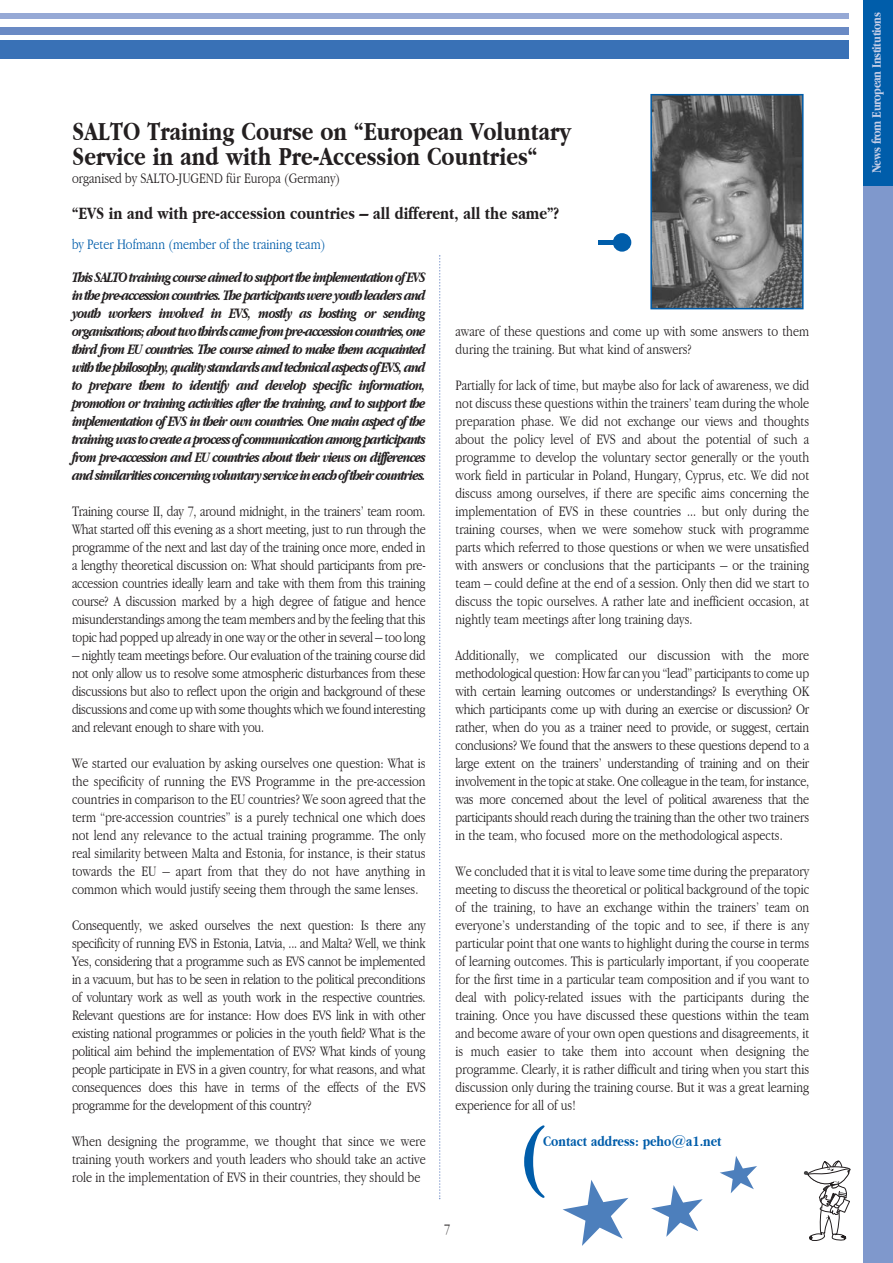
<style>
.page{position:relative;width:893px;height:1263px;background:#fff}
.page>*{position:absolute;margin:0;border:0;box-sizing:border-box;transform-origin:0 0}
.t1{font:700 condensed 82.5px "Garamond";color:#005daa}
.t2{font:700 condensed 27px/25.5px "Garamond";color:#231f20}
.t3{font:700 condensed 18px "Garamond";color:#231f20}
.t4{font:300 condensed 15px/18px "Garamond";color:#231f20;text-align:justify}
.t5{font:italic 700 condensed 15px/18px "Garamond";letter-spacing:-.06em;color:#231f20;text-align:justify}
.t6{font:300 condensed 15px "Garamond";color:#005daa}
.t7{font:700 condensed 15px "Garamond";color:#005daa}
.t8{font:700 condensed 13.5px "Garamond";letter-spacing:-.03em;color:#c6cfe9}
</style>
<div class="page">
<svg style="left:439px;top:255px;width:1px;height:944px"></svg>
<div style="left:863px;top:0;width:29px;height:1263px;background:#7f98cc"></div>
<div style="left:863px;top:0;width:29px;height:185px;background:#005daa"></div>
<svg style="left:803px;top:1160px;width:48px;height:81px"></svg>
<div style="left:0;top:40px;width:848px;height:19px;background:#3971b6"></div>
<div style="left:0;top:27px;width:848px;height:8px;background:#6a8ac4"></div>
<div style="left:0;top:13px;width:848px;height:6px;background:#96a9d5"></div>
<svg style="left:562px;top:1180px;width:66px;height:66px"></svg>
<svg style="left:720px;top:1156px;width:37px;height:37px"></svg>
<svg style="left:651px;top:1185px;width:51px;height:52px"></svg>
<img style="left:653px;top:97px;width:147px;height:209px">
<div style="left:650px;top:94px;width:153px;height:215px;border:2px solid #005daa"></div>
<div style="left:612px;top:233px;width:19px;height:19px;background:#005daa;border-radius:50%"></div>
<div style="left:598px;top:240px;width:20px;height:5px;background:#005daa"></div>
<h2 class="t2" style="left:72px;top:119px;width:501px">SALTO Training Course on “European Voluntary<br>Service in and with Pre-Accession Countries“</h2>
<p class="t4" style="left:72px;top:170px;width:270px">organised by SALTO-JUGEND für Europa (Germany)</p>
<p class="t3" style="left:72px;top:204px;width:488px">“EVS in and with pre-accession countries – all different, all the same”?</p>
<p class="t6" style="left:72px;top:236px;width:255px">by Peter Hofmann (member of the training team)</p>
<p class="t5" style="left:72px;top:268px;width:355px">This SALTO training course aimed to support the implementation of EVS in the pre-accession countries. The participants were youth leaders and youth workers involved in EVS, mostly as hosting or sending organisations; about two thirds came from pre-accession countries, one third from EU countries. The course aimed to make them acquainted with the philosophy, quality standards and technical aspects of EVS, and to prepare them to identify and develop specific information, promotion or training activities after the training, and to support the implementation of EVS in their own countries. One main aspect of the training was to create a process of communication among participants from pre-accession and EU countries about their views on differences and similarities concerning voluntary service in each of their countries.</p>
<p class="t4" style="left:72px;top:502px;width:355px">Training course II, day 7, around midnight, in the trainers’ team room.<br>What started off this evening as a short meeting, just to run through the programme of the next and last day of the training once more, ended in a lengthy theoretical discussion on: What should participants from pre&shy;accession countries ideally learn and take with them from this training course? A discussion marked by a high degree of fatigue and hence misunderstandings among the team members and by the feeling that this topic had popped up already in one way or the other in several – too long</p>
<p class="t4" style="left:72px;top:646px;width:355px">– nightly team meetings before. Our evaluation of the training course did not only allow us to resolve some atmospheric disturbances from these discussions but also to reflect upon the origin and background of these discussions and come up with some thoughts which we found interesting and relevant enough to share with you.</p>
<p class="t4" style="left:72px;top:754px;width:355px">We started our evaluation by asking ourselves one question: What is the specificity of running the EVS Programme in the pre-accession countries in comparison to the EU countries? We soon agreed that the term “pre-accession countries” is a purely technical one which does not lend any relevance to the actual training programme. The only real similarity between Malta and Estonia, for instance, is their status towards the EU – apart from that they do not have anything in common which would justify seeing them through the same lenses.</p>
<p class="t4" style="left:72px;top:916px;width:355px">Consequently, we asked ourselves the next question: Is there any specificity of running EVS in Estonia, Latvia, ... and Malta? Well, we think Yes, considering that a programme such as EVS cannot be implemented in a vacuum, but has to be seen in relation to the political preconditions of voluntary work as well as youth work in the respective countries.<br>Relevant questions are for instance: How does EVS link in with other existing national programmes or policies in the youth field? What is the political aim behind the implementation of EVS? What kinds of young people participate in EVS in a given country, for what reasons, and what consequences does this have in terms of the effects of the EVS programme for the development of this country?</p>
<p class="t4" style="left:72px;top:1132px;width:355px">When designing the programme, we thought that since we were training youth workers and youth leaders who should take an active role in the implementation of EVS in their countries, they should be</p>
<p class="t4" style="left:455px;top:322px;width:355px">aware of these questions and come up with some answers to them during the training. But what kind of answers?</p>
<p class="t4" style="left:455px;top:376px;width:355px">Partially for lack of time, but maybe also for lack of awareness, we did not discuss these questions within the trainers’ team during the whole preparation phase. We did not exchange our views and thoughts about the policy level of EVS and about the potential of such a programme to develop the voluntary sector generally or the youth work field in particular in Poland, Hungary, Cyprus, etc. We did not discuss among ourselves, if there are specific aims concerning the implementation of EVS in these countries ... but only during the training courses, when we were somehow stuck with programme parts which referred to those questions or when we were unsatisfied with answers or conclusions that the participants – or the training team – could define at the end of a session. Only then did we start to discuss the topic ourselves. A rather late and inefficient occasion, at nightly team meetings after long training days.</p>
<p class="t4" style="left:455px;top:646px;width:355px">Additionally, we complicated our discussion with the more methodological question: How far can you “lead” participants to come up with certain learning outcomes or understandings? Is everything OK which participants come up with during an exercise or discussion? Or rather, when do you as a trainer need to provide, or suggest, certain conclusions? We found that the answers to these questions depend to a large extent on the trainers’ understanding of training and on their involvement in the topic at stake. One colleague in the team, for instance, was more concerned about the level of political awareness that the participants should reach during the training than the other two trainers in the team, who focused more on the methodological aspects.</p>
<p class="t4" style="left:455px;top:862px;width:355px">We concluded that it is vital to leave some time during the preparatory meeting to discuss the theoretical or political background of the topic of the training, to have an exchange within the trainers’ team on everyone’s understanding of the topic and to see, if there is any particular point that one wants to highlight during the course in terms of learning outcomes. This is particularly important, if you cooperate for the first time in a particular team composition and if you want to deal with policy-related issues with the participants during the training. Once you have discussed these questions within the team and become aware of your own open questions and disagreements, it is much easier to take them into account when designing the programme. Clearly, it is rather difficult and tiring when you start this discussion only during the training course. But it was a great learning experience for all of us!</p>
<p class="t7" style="left:543px;top:1133px;width:180px">Contact address: peho@a1.net</p>
<h1 class="t1" style="left:520px;top:1107px;width:27px">(</h1>
<p class="t4" style="left:444px;top:1220px;width:8px">7</p>
<p class="t8" style="left:868px;top:173px;width:162px;rotate:-90deg">News from European Institutions</p>
</div>
